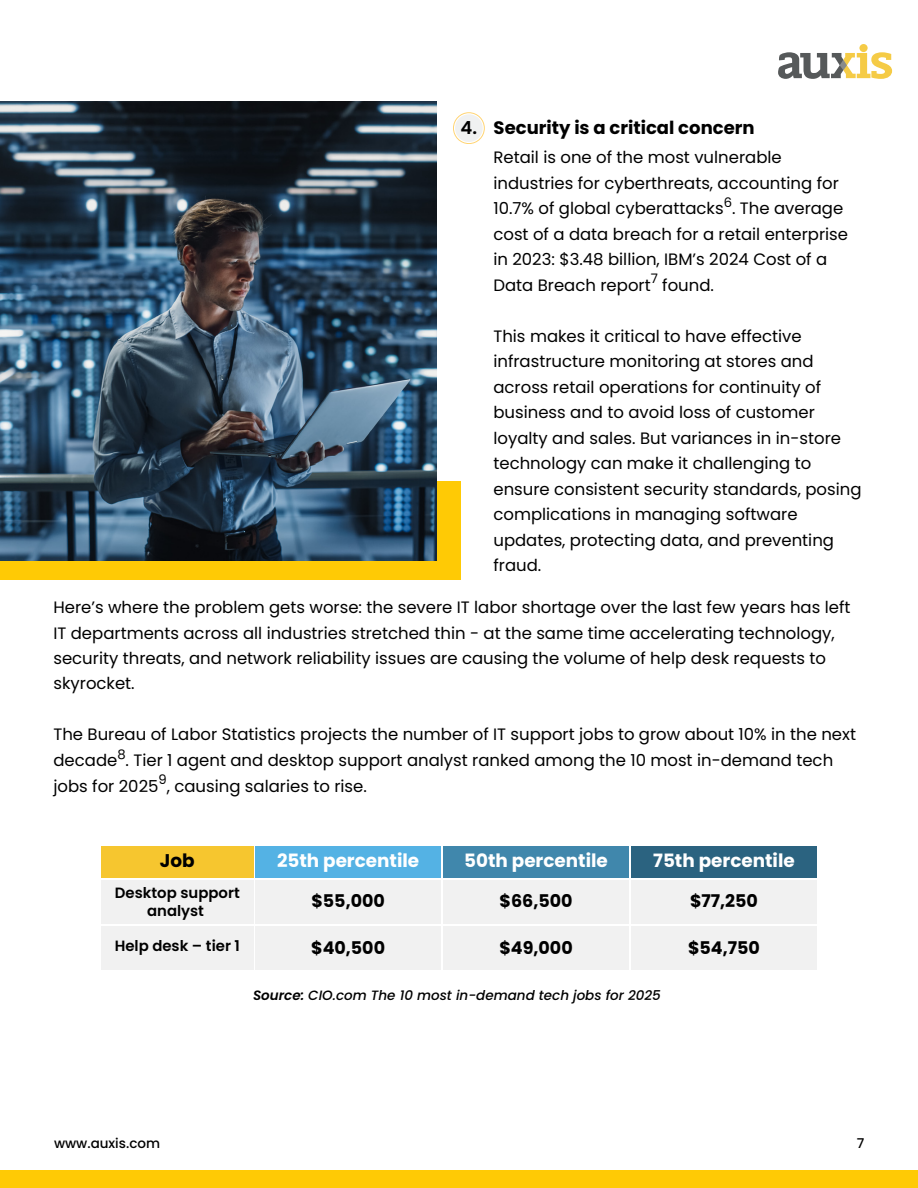
<style>
.page{position:relative;width:918px;height:1188px;background:#fff}
.page>*{position:absolute;margin:0;border:0;box-sizing:border-box;transform-origin:0 0}
.t1{font:700 18.3px "Poppins";color:#fff}
.t2{font:700 18.3px "Poppins";color:#000}
.t3{font:700 18px "Poppins";color:#000}
.t4{font:700 17.55px "Poppins";color:#000}
.t5{font:16.5px/25.5px "Poppins";color:#000}
.t6{font:600 14.85px/18px "Poppins";color:#000;text-align:center}
.t7{font:italic 500 13.5px "Poppins";color:#000}
.t8{font:500 13.5px "Poppins";color:#000}
.t9{font:13.05px "Poppins";color:#000}
.s1{font-weight:600}
</style>
<div class="page">
<div style="left:0;top:481px;width:461px;height:98px;background:#ffca05"></div>
<div style="left:0;top:1170px;width:918px;height:18px;background:#ffca05"></div>
<div style="left:453px;top:112px;width:32px;height:32px;border:1px solid #ffb200;border-radius:50%"></div>
<div style="left:455px;top:114px;width:28px;height:28px;background:#f0f1f1;border-radius:50%"></div>
<div style="left:631px;top:846px;width:186px;height:32px;background:#2b6380"></div>
<div style="left:443px;top:846px;width:186px;height:32px;background:#4087ac"></div>
<div style="left:256px;top:846px;width:185px;height:32px;background:#54b2e4"></div>
<div style="left:101px;top:846px;width:152px;height:32px;background:#f6c62f"></div>
<div style="left:101px;top:880px;width:152px;height:44px;background:#f1f1f1"></div>
<div style="left:256px;top:880px;width:185px;height:44px;background:#f1f1f1"></div>
<div style="left:443px;top:880px;width:186px;height:44px;background:#f1f1f1"></div>
<div style="left:631px;top:880px;width:186px;height:44px;background:#f1f1f1"></div>
<div style="left:101px;top:926px;width:152px;height:44px;background:#f1f1f1"></div>
<div style="left:256px;top:926px;width:185px;height:44px;background:#f1f1f1"></div>
<div style="left:443px;top:926px;width:186px;height:44px;background:#f1f1f1"></div>
<div style="left:631px;top:926px;width:186px;height:44px;background:#f1f1f1"></div>
<img style="left:0;top:101px;width:436px;height:459px">
<div style="left:859px;top:44px;width:9px;height:8px;background:#f5cb46;border-radius:50%"></div>
<svg style="left:778px;top:52px;width:114px;height:27px"></svg>
<p class="t3" style="left:461px;top:118px;width:295px"><span class="s1">4.</span> Security is a critical concern</p>
<p class="t5" style="left:493px;top:145px;width:347px">Retail is one of the most vulnerable industries for cyberthreats, accounting for<br>10.7% of global cyberattacks</p>
<p class="t9" style="left:724px;top:195px;width:10px">6</p>
<p class="t5" style="left:493px;top:196px;width:356px;text-indent:239px">. The average cost of a data breach for a retail enterprise in 2023: $3.48 billion, IBM’s 2024 Cost of a<br>Data Breach report</p>
<p class="t9" style="left:651px;top:271px;width:9px">7</p>
<p class="t5" style="left:662px;top:272px;width:53px">found.</p>
<p class="t5" style="left:493px;top:323px;width:370px">This makes it critical to have effective infrastructure monitoring at stores and across retail operations for continuity of business and to avoid loss of customer loyalty and sales. But variances in in-store technology can make it challenging to ensure consistent security standards, posing complications in managing software updates, protecting data, and preventing fraud.</p>
<p class="t5" style="left:53px;top:595px;width:799px">Here’s where the problem gets worse: the severe IT labor shortage over the last few years has left IT departments across all industries stretched thin - at the same time accelerating technology, security threats, and network reliability issues are causing the volume of help desk requests to skyrocket.</p>
<p class="t5" style="left:53px;top:722px;width:804px">The Bureau of Labor Statistics projects the number of IT support jobs to grow about 10% in the next decade<sup>8</sup>. Tier 1 agent and desktop support analyst ranked among the 10 most in-demand tech jobs for 2025</p>
<p class="t9" style="left:159px;top:772px;width:10px">9</p>
<p class="t5" style="left:167px;top:773px;width:202px">, causing salaries to rise.</p>
<p class="t2" style="left:160px;top:850px;width:36px">Job</p>
<p class="t1" style="left:277px;top:850px;width:144px">25th percentile</p>
<p class="t1" style="left:464px;top:850px;width:145px">50th percentile</p>
<p class="t1" style="left:653px;top:850px;width:143px">75th percentile</p>
<p class="t6" style="left:115px;top:884px;width:126px">Desktop support analyst</p>
<p class="t6" style="left:115px;top:937px;width:127px">Help desk – tier 1</p>
<p class="t4" style="left:311px;top:891px;width:75px">$55,000</p>
<p class="t4" style="left:500px;top:891px;width:74px">$66,500</p>
<p class="t4" style="left:690px;top:891px;width:70px">$77,250</p>
<p class="t4" style="left:311px;top:937px;width:75px">$40,500</p>
<p class="t4" style="left:499px;top:937px;width:75px">$49,000</p>
<p class="t4" style="left:688px;top:937px;width:73px">$54,750</p>
<p class="t7" style="left:253px;top:988px;width:409px"><span class="s1">Source:</span> CIO.com The 10 most in-demand tech jobs for 2025</p>
<p class="t8" style="left:54px;top:1136px;width:108px">www.auxis.com</p>
<p class="t8" style="left:857px;top:1136px;width:9px">7</p>
</div>
